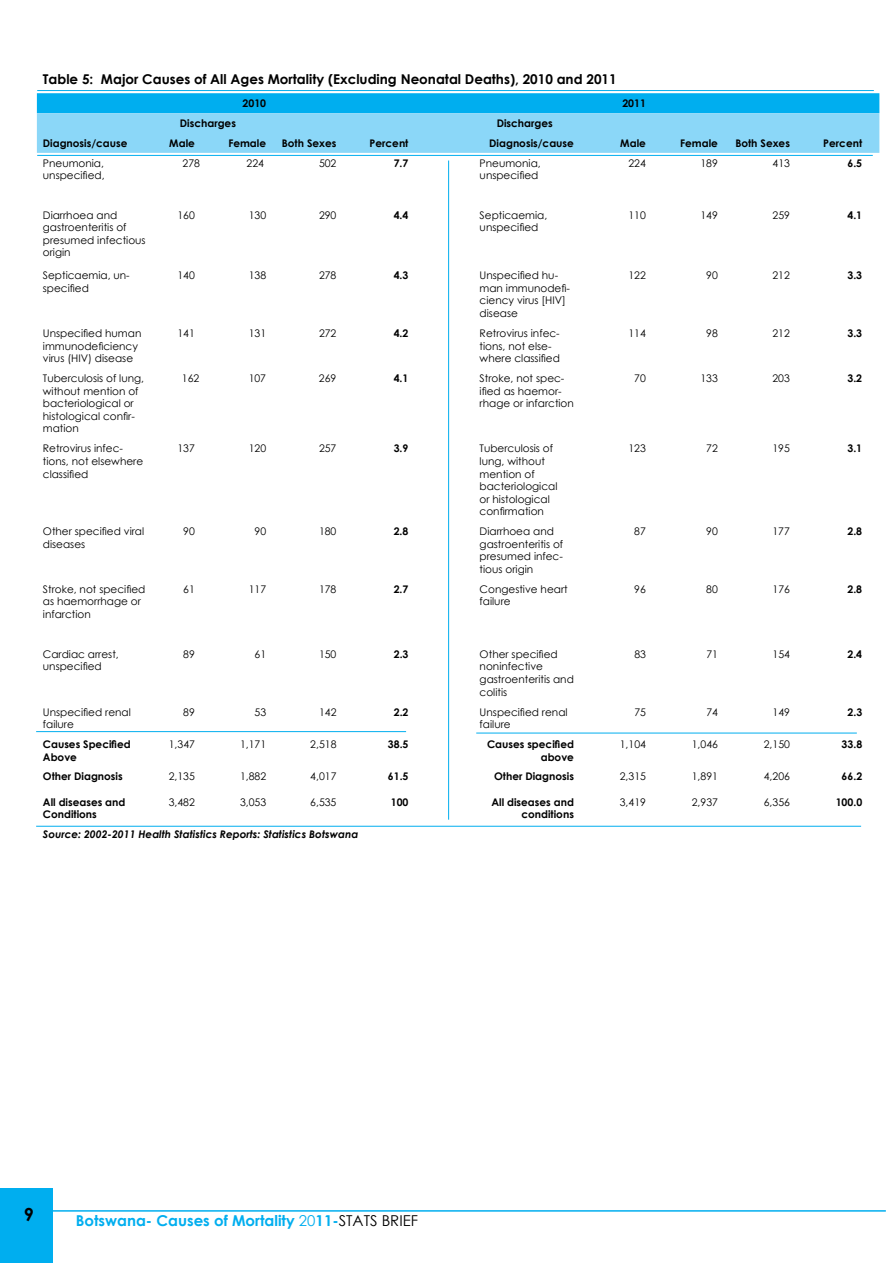
<style>
.page{position:relative;width:893px;height:1263px;background:#fff}
.page>*{position:absolute;margin:0;border:0;box-sizing:border-box;transform-origin:0 0}
.t1{font:700 18px "Century Gothic";color:#000}
.t2{font:700 15px "Century Gothic";color:#00aeef}
.t3{font:700 13.5px "Century Gothic";color:#000}
.t4{font:10.5px/12.6px "Century Gothic";color:#000}
.t5{font:700 10.5px/12.6px "Century Gothic";color:#000}
.t6{font:italic 700 10.5px "Century Gothic";color:#000}
.s1{font-weight:400}
.s2{font-weight:400;color:#000}
</style>
<div class="page">
<div style="left:0;top:1188px;width:52px;height:75px;background:#00aeef"></div>
<hr style="left:51px;top:1210px;width:835px;height:1px;background:#00aeef">
<svg style="left:37px;top:93px;width:842px;height:60px;background:#5ec9f5"></svg>
<hr style="left:36px;top:731px;width:370px;height:1px;background:#00aeef">
<hr style="left:476px;top:733px;width:381px;height:1px;background:#00aeef">
<hr style="left:36px;top:826px;width:825px;height:1px;background:#00aeef">
<hr style="left:448px;top:161px;width:1px;height:659px;background:#00aeef">
<hr style="left:37px;top:155px;width:836px;height:1px;background:#00aeef">
<hr style="left:37px;top:90px;width:837px;height:1px;background:#00aeef">
<p class="t3" style="left:43px;top:69px;width:575px">Table 5: Major Causes of All Ages Mortality (Excluding Neonatal Deaths), 2010 and 2011</p>
<p class="t5" style="left:243px;top:97px;width:25px">2010</p>
<p class="t5" style="left:622px;top:97px;width:25px">2011</p>
<p class="t5" style="left:43px;top:136px;width:86px">Diagnosis/cause</p>
<p class="t5" style="left:169px;top:136px;width:27px">Male</p>
<p class="t5" style="left:228px;top:136px;width:39px">Female</p>
<p class="t5" style="left:282px;top:136px;width:56px">Both Sexes</p>
<p class="t5" style="left:370px;top:136px;width:40px">Percent</p>
<p class="t5" style="left:489px;top:136px;width:86px">Diagnosis/cause</p>
<p class="t5" style="left:620px;top:136px;width:27px">Male</p>
<p class="t5" style="left:680px;top:136px;width:39px">Female</p>
<p class="t5" style="left:735px;top:136px;width:56px">Both Sexes</p>
<p class="t5" style="left:823px;top:136px;width:40px">Percent</p>
<p class="t4" style="left:43px;top:156px;width:63px">Pneumonia,</p>
<p class="t4" style="left:183px;top:156px;width:19px">278</p>
<p class="t4" style="left:247px;top:156px;width:19px">224</p>
<p class="t4" style="left:43px;top:168px;width:63px">unspecified,</p>
<p class="t5" style="left:180px;top:117px;width:58px">Discharges</p>
<p class="t5" style="left:497px;top:117px;width:58px">Discharges</p>
<p class="t4" style="left:319px;top:156px;width:19px">502</p>
<p class="t5" style="left:394px;top:156px;width:16px">7.7</p>
<p class="t4" style="left:480px;top:156px;width:63px">Pneumonia, unspecified</p>
<p class="t4" style="left:628px;top:156px;width:19px">224</p>
<p class="t4" style="left:700px;top:156px;width:19px">189</p>
<p class="t4" style="left:772px;top:156px;width:19px">413</p>
<p class="t5" style="left:847px;top:156px;width:16px">6.5</p>
<p class="t4" style="left:43px;top:208px;width:104px">Diarrhoea and gastroenteritis of presumed infectious origin</p>
<p class="t4" style="left:177px;top:208px;width:19px">160</p>
<p class="t4" style="left:249px;top:208px;width:19px">130</p>
<p class="t4" style="left:319px;top:208px;width:19px">290</p>
<p class="t5" style="left:394px;top:208px;width:16px">4.4</p>
<p class="t4" style="left:480px;top:208px;width:69px">Septicaemia, unspecified</p>
<p class="t4" style="left:628px;top:208px;width:19px">110</p>
<p class="t4" style="left:700px;top:208px;width:19px">149</p>
<p class="t4" style="left:772px;top:208px;width:19px">259</p>
<p class="t5" style="left:847px;top:208px;width:16px">4.1</p>
<p class="t4" style="left:43px;top:269px;width:88px">Septicaemia, un&shy;specified</p>
<p class="t4" style="left:177px;top:269px;width:19px">140</p>
<p class="t4" style="left:249px;top:269px;width:19px">138</p>
<p class="t4" style="left:319px;top:269px;width:19px">278</p>
<p class="t5" style="left:394px;top:269px;width:16px">4.3</p>
<p class="t4" style="left:480px;top:269px;width:92px">Unspecified hu&shy;man immunodefi&shy;ciency virus [HIV] disease</p>
<p class="t4" style="left:628px;top:269px;width:19px">122</p>
<p class="t4" style="left:706px;top:269px;width:13px">90</p>
<p class="t4" style="left:772px;top:269px;width:19px">212</p>
<p class="t5" style="left:847px;top:269px;width:16px">3.3</p>
<p class="t4" style="left:43px;top:327px;width:100px">Unspecified human immunodeficiency virus (HIV) disease</p>
<p class="t4" style="left:177px;top:327px;width:19px">141</p>
<p class="t4" style="left:249px;top:327px;width:19px">131</p>
<p class="t4" style="left:319px;top:327px;width:19px">272</p>
<p class="t5" style="left:394px;top:326px;width:16px">4.2</p>
<p class="t4" style="left:480px;top:327px;width:82px">Retrovirus infec&shy;tions, not else&shy;where classified</p>
<p class="t4" style="left:628px;top:327px;width:19px">114</p>
<p class="t4" style="left:706px;top:327px;width:13px">98</p>
<p class="t4" style="left:772px;top:327px;width:19px">212</p>
<p class="t5" style="left:847px;top:326px;width:16px">3.3</p>
<p class="t4" style="left:43px;top:372px;width:103px">Tuberculosis of lung, without mention of bacteriological or histological confir&shy;mation</p>
<p class="t4" style="left:182px;top:372px;width:19px">162</p>
<p class="t4" style="left:249px;top:372px;width:19px">107</p>
<p class="t4" style="left:319px;top:372px;width:19px">269</p>
<p class="t5" style="left:394px;top:371px;width:16px">4.1</p>
<p class="t4" style="left:480px;top:372px;width:96px">Stroke, not spec&shy;ified as haemor&shy;rhage or infarction</p>
<p class="t4" style="left:634px;top:372px;width:13px">70</p>
<p class="t4" style="left:700px;top:372px;width:19px">133</p>
<p class="t4" style="left:772px;top:372px;width:19px">203</p>
<p class="t5" style="left:847px;top:371px;width:16px">3.2</p>
<p class="t4" style="left:43px;top:442px;width:102px">Retrovirus infec&shy;tions, not elsewhere classified</p>
<p class="t4" style="left:177px;top:442px;width:19px">137</p>
<p class="t4" style="left:249px;top:442px;width:19px">120</p>
<p class="t4" style="left:319px;top:442px;width:19px">257</p>
<p class="t5" style="left:394px;top:442px;width:16px">3.9</p>
<p class="t4" style="left:480px;top:442px;width:79px">Tuberculosis of lung, without mention of bacteriological or histological confirmation</p>
<p class="t4" style="left:628px;top:442px;width:19px">123</p>
<p class="t4" style="left:706px;top:442px;width:13px">72</p>
<p class="t4" style="left:772px;top:442px;width:19px">195</p>
<p class="t5" style="left:847px;top:442px;width:16px">3.1</p>
<p class="t4" style="left:43px;top:525px;width:103px">Other specified viral diseases</p>
<p class="t4" style="left:183px;top:525px;width:13px">90</p>
<p class="t4" style="left:255px;top:525px;width:13px">90</p>
<p class="t4" style="left:319px;top:525px;width:19px">180</p>
<p class="t5" style="left:394px;top:525px;width:16px">2.8</p>
<p class="t4" style="left:480px;top:525px;width:85px">Diarrhoea and gastroenteritis of presumed infec&shy;tious origin</p>
<p class="t4" style="left:634px;top:525px;width:13px">87</p>
<p class="t4" style="left:706px;top:525px;width:13px">90</p>
<p class="t4" style="left:772px;top:525px;width:19px">177</p>
<p class="t5" style="left:847px;top:525px;width:16px">2.8</p>
<p class="t4" style="left:43px;top:583px;width:104px">Stroke, not specified as haemorrhage or infarction</p>
<p class="t4" style="left:183px;top:583px;width:13px">61</p>
<p class="t4" style="left:249px;top:583px;width:19px">117</p>
<p class="t4" style="left:319px;top:583px;width:19px">178</p>
<p class="t5" style="left:394px;top:582px;width:16px">2.7</p>
<p class="t4" style="left:480px;top:583px;width:90px">Congestive heart failure</p>
<p class="t4" style="left:634px;top:583px;width:13px">96</p>
<p class="t4" style="left:706px;top:583px;width:13px">80</p>
<p class="t4" style="left:772px;top:583px;width:19px">176</p>
<p class="t5" style="left:847px;top:582px;width:16px">2.8</p>
<p class="t4" style="left:43px;top:648px;width:77px">Cardiac arrest, unspecified</p>
<p class="t4" style="left:183px;top:648px;width:13px">89</p>
<p class="t4" style="left:255px;top:648px;width:13px">61</p>
<p class="t4" style="left:319px;top:648px;width:19px">150</p>
<p class="t5" style="left:394px;top:647px;width:16px">2.3</p>
<p class="t4" style="left:480px;top:648px;width:96px">Other specified noninfective gastroenteritis and colitis</p>
<p class="t4" style="left:634px;top:648px;width:13px">83</p>
<p class="t4" style="left:706px;top:648px;width:13px">71</p>
<p class="t4" style="left:772px;top:648px;width:19px">154</p>
<p class="t5" style="left:847px;top:647px;width:16px">2.4</p>
<p class="t4" style="left:43px;top:705px;width:89px">Unspecified renal failure</p>
<p class="t4" style="left:183px;top:705px;width:13px">89</p>
<p class="t4" style="left:255px;top:705px;width:13px">53</p>
<p class="t4" style="left:319px;top:705px;width:19px">142</p>
<p class="t5" style="left:394px;top:705px;width:16px">2.2</p>
<p class="t4" style="left:480px;top:705px;width:89px">Unspecified renal failure</p>
<p class="t4" style="left:634px;top:705px;width:13px">75</p>
<p class="t4" style="left:706px;top:705px;width:13px">74</p>
<p class="t4" style="left:772px;top:705px;width:19px">149</p>
<p class="t5" style="left:847px;top:705px;width:16px">2.3</p>
<p class="t5" style="left:43px;top:737px;width:89px">Causes Specified<br>Above</p>
<p class="t4" style="left:169px;top:738px;width:28px">1,347</p>
<p class="t4" style="left:240px;top:738px;width:28px">1,171</p>
<p class="t4" style="left:310px;top:738px;width:28px">2,518</p>
<p class="t5" style="left:388px;top:737px;width:22px">38.5</p>
<p class="t5" style="left:487px;top:737px;width:88px;text-align:right">Causes specified above</p>
<p class="t4" style="left:620px;top:738px;width:28px">1,104</p>
<p class="t4" style="left:692px;top:738px;width:28px">1,046</p>
<p class="t4" style="left:764px;top:738px;width:28px">2,150</p>
<p class="t5" style="left:842px;top:737px;width:22px">33.8</p>
<p class="t5" style="left:43px;top:770px;width:81px">Other Diagnosis</p>
<p class="t4" style="left:169px;top:770px;width:28px">2,135</p>
<p class="t4" style="left:240px;top:770px;width:28px">1,882</p>
<p class="t4" style="left:310px;top:770px;width:28px">4,017</p>
<p class="t5" style="left:388px;top:770px;width:22px">61.5</p>
<p class="t5" style="left:494px;top:770px;width:81px">Other Diagnosis</p>
<p class="t4" style="left:620px;top:770px;width:28px">2,315</p>
<p class="t4" style="left:692px;top:770px;width:28px">1,891</p>
<p class="t4" style="left:764px;top:770px;width:28px">4,206</p>
<p class="t5" style="left:842px;top:770px;width:22px">66.2</p>
<p class="t5" style="left:43px;top:795px;width:84px">All diseases and<br>Conditions</p>
<p class="t4" style="left:169px;top:795px;width:28px">3,482</p>
<p class="t4" style="left:240px;top:795px;width:28px">3,053</p>
<p class="t4" style="left:310px;top:795px;width:28px">6,535</p>
<p class="t5" style="left:391px;top:795px;width:19px">100</p>
<p class="t5" style="left:491px;top:795px;width:84px;text-align:right">All diseases and conditions</p>
<p class="t4" style="left:620px;top:795px;width:28px">3,419</p>
<p class="t4" style="left:692px;top:795px;width:28px">2,937</p>
<p class="t4" style="left:764px;top:795px;width:28px">6,356</p>
<p class="t5" style="left:836px;top:795px;width:28px">100.0</p>
<p class="t6" style="left:43px;top:827px;width:317px">Source: 2002-2011 Health Statistics Reports: Statistics Botswana</p>
<h1 class="t1" style="left:24px;top:1200px;width:12px">9</h1>
<h2 class="t2" style="left:76px;top:1209px;width:344px">Botswana- Causes of Mortality <span class="s1">20</span>11-<span class="s2">STATS BRIEF</span></h2>
</div>
